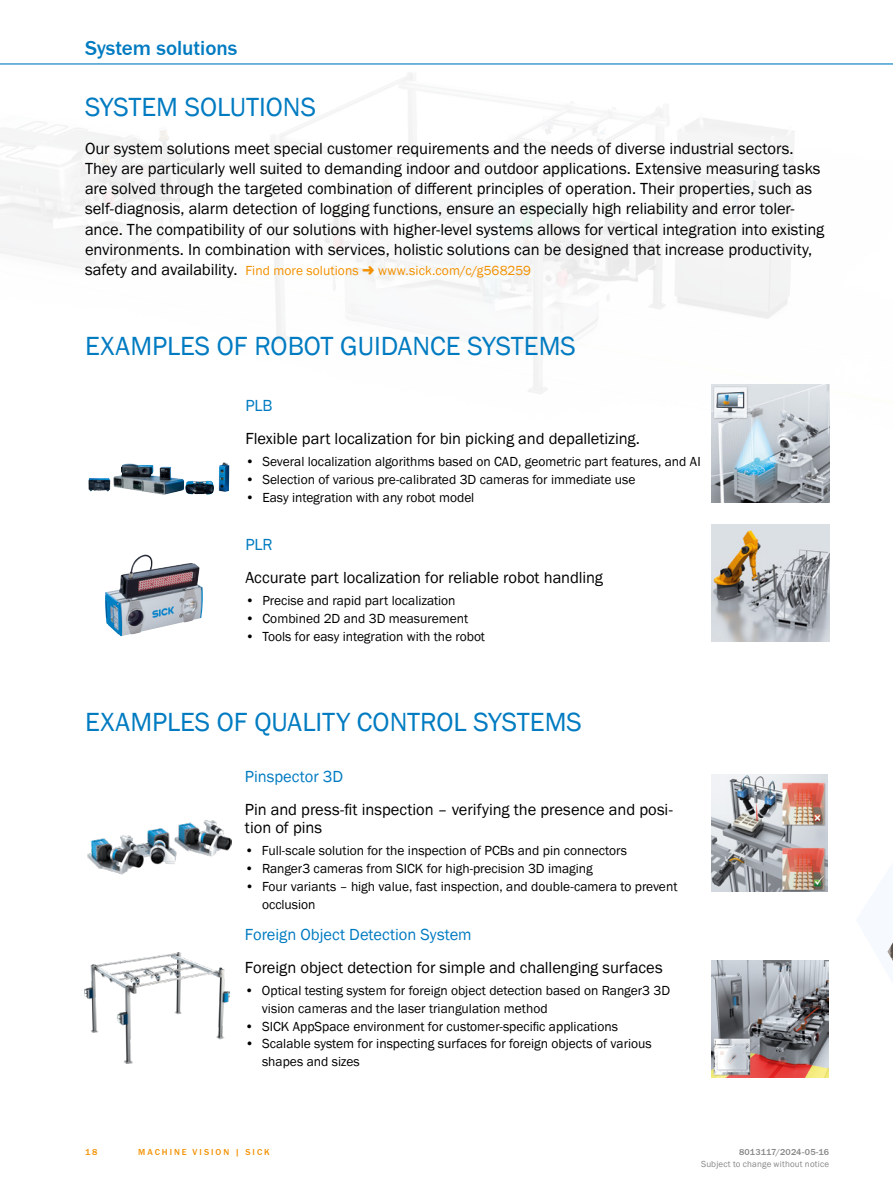
<style>
.page{position:relative;width:893px;height:1188px;background:#fff}
.page>*{position:absolute;margin:0;border:0;box-sizing:border-box;transform-origin:0 0}
.t1{font:27px "SICK Franklin";color:#007bc1}
.t2{font:500 21px "SICK Franklin";color:#007bc1}
.t3{font:16.5px/20.2px "SICK Franklin";color:#000}
.t4{font:16.5px "SICK Franklin";color:#007bc1}
.t5{font:13.5px/17.9px "SICK Franklin";color:#000}
.t6{font:13.5px "SICK Franklin";letter-spacing:.005em;color:#f39100}
.t7{font:9px "SICK Franklin";letter-spacing:.02em;color:#878786}
.t8{font:500 9px "SICK Franklin";letter-spacing:.225em;color:#f39100}
.t9{font:500 9px "SICK Franklin";letter-spacing:.02em;color:#878786}
</style>
<div class="page">
<img style="left:887px;top:942px;width:6px;height:19px">
<img style="left:0;top:63px;width:893px;height:366px">
<img style="left:113px;top:462px;width:116px;height:33px">
<img style="left:712px;top:385px;width:117px;height:117px">
<img style="left:105px;top:554px;width:98px;height:82px">
<img style="left:712px;top:524px;width:117px;height:118px">
<img style="left:87px;top:820px;width:145px;height:55px">
<img style="left:711px;top:774px;width:117px;height:118px">
<img style="left:85px;top:952px;width:144px;height:111px">
<img style="left:712px;top:960px;width:116px;height:118px">
<svg style="left:363px;top:266px;width:11px;height:9px"></svg>
<p class="t2" style="left:85px;top:35px;width:154px">System solutions</p>
<h1 class="t1" style="left:85px;top:90px;width:233px">SYSTEM SOLUTIONS</h1>
<p class="t3" style="left:85px;top:138px;width:741px">Our system solutions meet special customer requirements and the needs of diverse industrial sectors.<br>They are particularly well suited to demanding indoor and outdoor applications. Extensive measuring tasks are solved through the targeted combination of different principles of operation. Their properties, such as self-diagnosis, alarm detection of logging functions, ensure an especially high reliability and error toler&shy;ance. The compatibility of our solutions with higher-level systems allows for vertical integration into existing environments. In combination with services, holistic solutions can be designed that increase productivity, safety and availability.</p>
<p class="t6" style="left:245px;top:263px;width:115px">Find more solutions</p>
<p class="t6" style="left:378px;top:263px;width:155px">www.sick.com/c/g568259</p>
<h1 class="t1" style="left:85px;top:329px;width:492px">EXAMPLES OF ROBOT GUIDANCE SYSTEMS</h1>
<p class="t4" style="left:245px;top:395px;width:29px">PLB</p>
<p class="t3" style="left:245px;top:429px;width:396px">Flexible part localization for bin picking and depalletizing.</p>
<p class="t5" style="left:245px;top:453px;width:457px">• Several localization algorithms based on CAD, geometric part features, and AI</p>
<p class="t5" style="left:245px;top:471px;width:392px">• Selection of various pre-calibrated 3D cameras for immediate use</p>
<p class="t5" style="left:245px;top:489px;width:230px">• Easy integration with any robot model</p>
<p class="t4" style="left:245px;top:535px;width:29px">PLR</p>
<p class="t3" style="left:245px;top:568px;width:359px">Accurate part localization for reliable robot handling</p>
<p class="t5" style="left:245px;top:592px;width:212px">• Precise and rapid part localization</p>
<p class="t5" style="left:245px;top:610px;width:224px">• Combined 2D and 3D measurement</p>
<p class="t5" style="left:245px;top:628px;width:241px">• Tools for easy integration with the robot</p>
<h1 class="t1" style="left:85px;top:705px;width:498px">EXAMPLES OF QUALITY CONTROL SYSTEMS</h1>
<p class="t4" style="left:245px;top:767px;width:100px">Pinspector 3D</p>
<p class="t3" style="left:245px;top:801px;width:429px;line-height:17.9px">Pin and press-fit inspection – verifying the presence and posi&shy;tion of pins</p>
<p class="t5" style="left:245px;top:842px;width:383px">• Full-scale solution for the inspection of PCBs and pin connectors</p>
<p class="t5" style="left:245px;top:860px;width:349px">• Ranger3 cameras from SICK for high-precision 3D imaging</p>
<p class="t5" style="left:262px;top:878px;width:417px;text-indent:-17px">• Four variants – high value, fast inspection, and double-camera to prevent occlusion</p>
<p class="t4" style="left:245px;top:924px;width:228px">Foreign Object Detection System</p>
<p class="t3" style="left:245px;top:957px;width:419px">Foreign object detection for simple and challenging surfaces</p>
<p class="t5" style="left:262px;top:982px;width:410px;text-indent:-17px">• Optical testing system for foreign object detection based on Ranger3 3D vision cameras and the laser triangulation method</p>
<p class="t5" style="left:245px;top:1017px;width:374px">• SICK AppSpace environment for customer-specific applications</p>
<p class="t5" style="left:262px;top:1035px;width:391px;text-indent:-17px">• Scalable system for inspecting surfaces for foreign objects of various shapes and sizes</p>
<p class="t8" style="left:85px;top:1146px;width:14px">18</p>
<p class="t8" style="left:138px;top:1146px;width:133px">MACHINE VISION | SICK</p>
<p class="t9" style="left:739px;top:1146px;width:92px">8013117/2024-05-16</p>
<p class="t7" style="left:701px;top:1159px;width:130px">Subject to change without notice</p>
</div>
